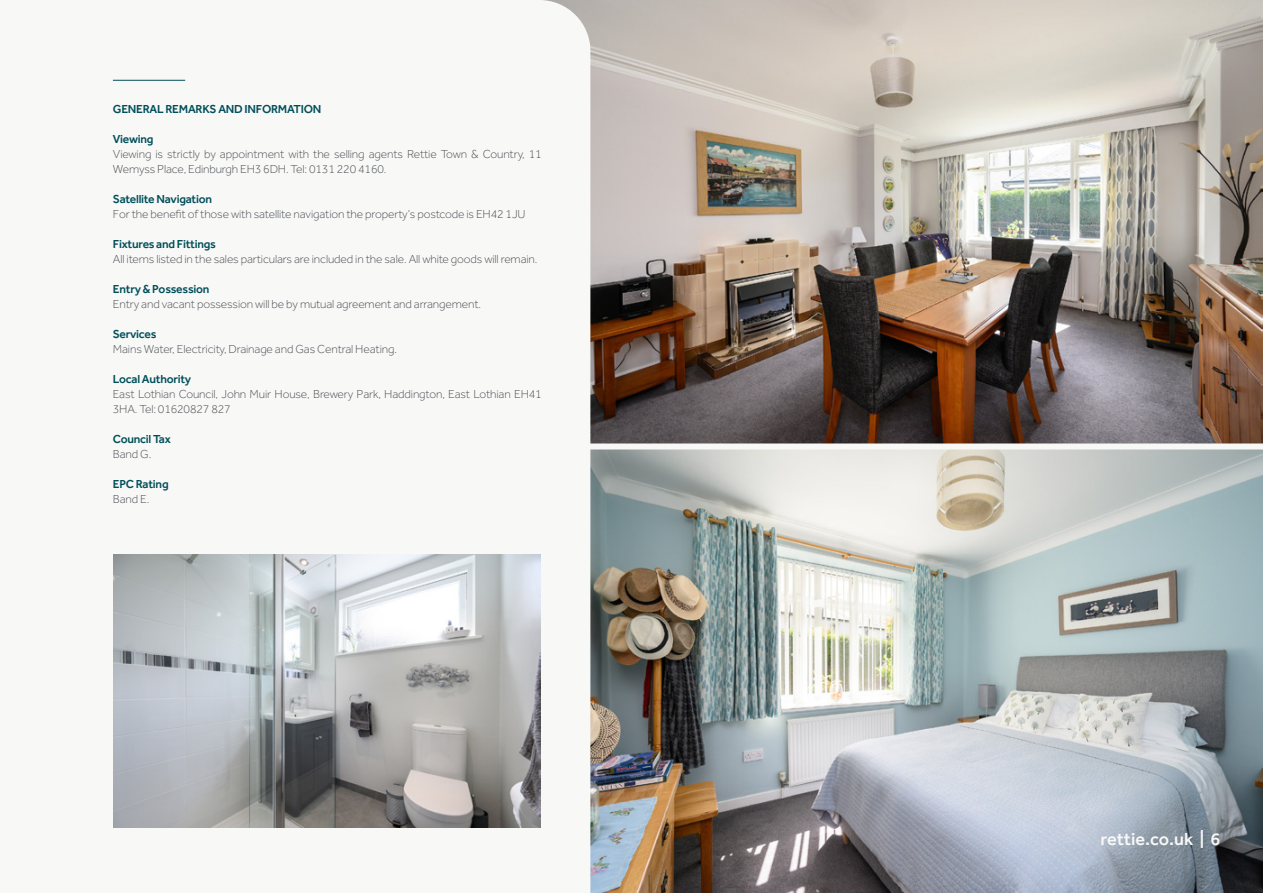
<style>
.page{position:relative;width:1263px;height:893px;background:#fff}
.page>*{position:absolute;margin:0;border:0;box-sizing:border-box;transform-origin:0 0}
.t1{font:500 18px "Effra";color:#f8f8f7}
.text{font:300 12px/15px "Effra";letter-spacing:-.01em;color:#4d5056}
.heads{font:500 12px "Effra";letter-spacing:-.02em;color:#004e59}
</style>
<div class="page">
<img style="left:590px;top:449px;width:673px;height:444px">
<img style="left:590px;top:0;width:673px;height:443px">
<div style="left:569px;top:443px;width:694px;height:6px;background:#f8f8f7"></div>
<hr style="left:113px;top:80px;width:72px;height:1px;background:#004e59">
<img style="left:114px;top:554px;width:427px;height:273px">
<p class="heads" style="left:113px;top:102px;width:210px">GENERAL REMARKS AND INFORMATION</p>
<p class="heads" style="left:113px;top:132px;width:42px">Viewing</p>
<p class="text" style="left:113px;top:146px;width:430px">Viewing is strictly by appointment with the selling agents Rettie Town &amp; Country, 11<br>Wemyss Place, Edinburgh EH3 6DH. Tel: 0131 220 4160.</p>
<p class="heads" style="left:113px;top:192px;width:101px">Satellite Navigation</p>
<p class="text" style="left:113px;top:206px;width:414px">For the benefit ofthose with satellite navigation the property’s postcode is EH42 1JU</p>
<p class="heads" style="left:113px;top:237px;width:105px">Fixtures and Fittings</p>
<p class="text" style="left:113px;top:251px;width:426px">All items listed in the sales particulars are included in the sale. All white goods will remain.</p>
<p class="heads" style="left:113px;top:282px;width:98px">Entry &amp; Possession</p>
<p class="text" style="left:113px;top:296px;width:370px">Entry and vacant possession will be by mutual agreement and arrangement.</p>
<p class="heads" style="left:113px;top:327px;width:45px">Services</p>
<p class="text" style="left:113px;top:341px;width:286px">Mains Water, Electricity, Drainage and Gas Central Heating.</p>
<p class="heads" style="left:113px;top:372px;width:80px">Local Authority</p>
<p class="text" style="left:113px;top:386px;width:430px">East Lothian Council, John Muir House, Brewery Park, Haddington, East Lothian EH41<br>3HA. Tel: 01620827 827</p>
<p class="heads" style="left:113px;top:432px;width:59px">Council Tax</p>
<p class="text" style="left:113px;top:446px;width:40px">Band G.</p>
<p class="heads" style="left:113px;top:477px;width:57px">EPC Rating</p>
<p class="text" style="left:113px;top:491px;width:38px">Band E.</p>
<p class="t1" style="left:1100px;top:828px;width:122px">rettie.co.uk | 6</p>
</div>
